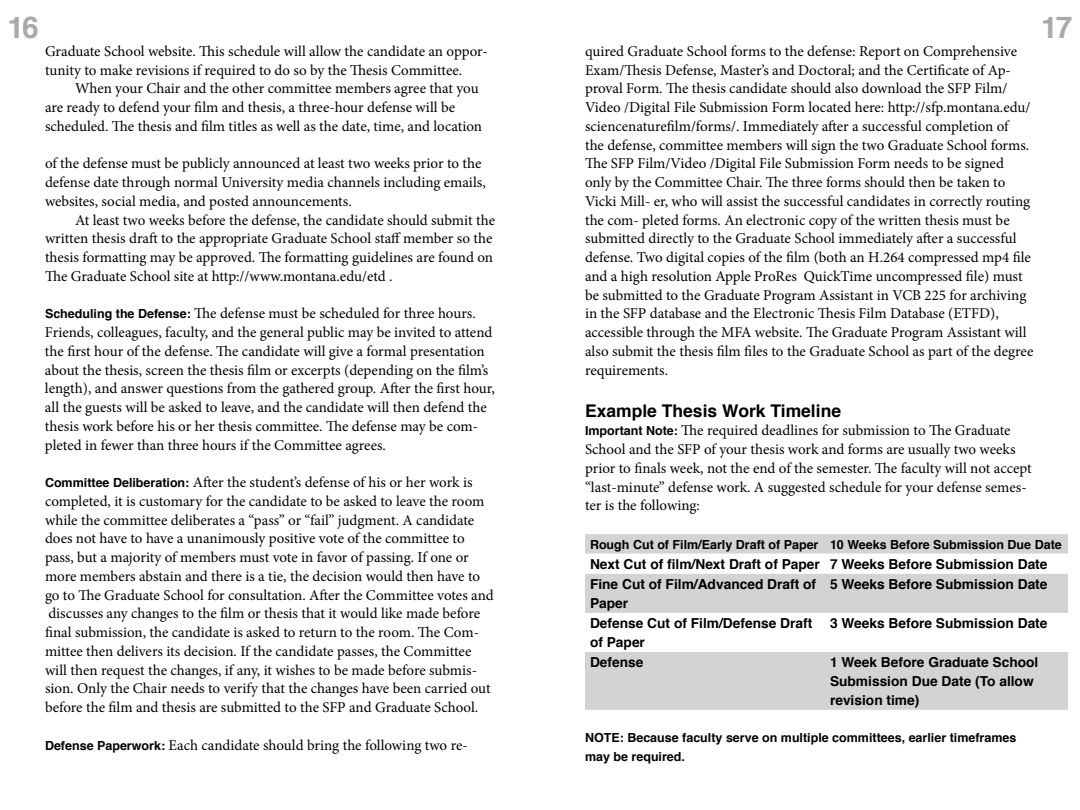
<style>
.page{position:relative;width:1080px;height:810px;background:#fff}
.page>*{position:absolute;margin:0;border:0;box-sizing:border-box;transform-origin:0 0}
.t1{font:700 30px "Helvetica";color:#a7a9ac}
.t2{font:700 17.5px "Helvetica";color:#000}
.t3{font:15px/18.8px "Minion Pro";letter-spacing:-.005em;color:#000}
.t4{font:700 13.75px/18.8px "Helvetica";color:#000}
.t5{font:700 12.5px/18.8px "Helvetica";color:#000}
.s1{font-family:"Helvetica";font-weight:700;font-size:12.5px}
</style>
<div class="page">
<svg style="left:585px;top:534px;width:483px;height:176px;fill:#d1d3d4"></svg>
<h1 class="t1" style="left:7px;top:3px;width:33px">16</h1>
<h1 class="t1" style="left:1041px;top:3px;width:33px">17</h1>
<p class="t3" style="left:45px;top:42px;width:444px">Graduate School website. This schedule will allow the candidate an oppor&shy;tunity to make revisions if required to do so by the Thesis Committee.</p>
<p class="t3" style="left:45px;top:79px;width:439px;text-indent:30px">When your Chair and the other committee members agree that you are ready to defend your film and thesis, a three-hour defense will be scheduled. The thesis and film titles as well as the date, time, and location</p>
<p class="t3" style="left:45px;top:154px;width:442px">of the defense must be publicly announced at least two weeks prior to the defense date through normal University media channels including emails, websites, social media, and posted announcements.</p>
<p class="t3" style="left:45px;top:211px;width:452px;text-indent:30px">At least two weeks before the defense, the candidate should submit the written thesis draft to the appropriate Graduate School staff member so the thesis formatting may be approved. The formatting guidelines are found on The Graduate School site at http://www.montana.edu/etd .</p>
<p class="t3" style="left:45px;top:304px;width:451px"><span class="s1">Scheduling the Defense:</span> The defense must be scheduled for three hours.<br>Friends, colleagues, faculty, and the general public may be invited to attend the first hour of the defense. The candidate will give a formal presentation about the thesis, screen the thesis film or excerpts (depending on the film’s length), and answer questions from the gathered group. After the first hour, all the guests will be asked to leave, and the candidate will then defend the thesis work before his or her thesis committee. The defense may be com&shy;pleted in fewer than three hours if the Committee agrees.</p>
<p class="t3" style="left:45px;top:473px;width:450px"><span class="s1">Committee Deliberation:</span> After the student’s defense of his or her work is completed, it is customary for the candidate to be asked to leave the room while the committee deliberates a “pass” or “fail” judgment. A candidate does not have to have a unanimously positive vote of the committee to pass, but a majority of members must vote in favor of passing. If one or more members abstain and there is a tie, the decision would then have to go to The Graduate School for consultation. After the Committee votes and discusses any changes to the film or thesis that it would like made before final submission, the candidate is asked to return to the room. The Com&shy;mittee then delivers its decision. If the candidate passes, the Committee will then request the changes, if any, it wishes to be made before submis&shy;sion. Only the Chair needs to verify that the changes have been carried out before the film and thesis are submitted to the SFP and Graduate School.</p>
<p class="t3" style="left:45px;top:736px;width:424px"><span class="s1">Defense Paperwork:</span> Each candidate should bring the following two re-</p>
<p class="t3" style="left:585px;top:42px;width:450px">quired Graduate School forms to the defense: Report on Comprehensive Exam/Thesis Defense, Master’s and Doctoral; and the Certificate of Ap&shy;proval Form. The thesis candidate should also download the SFP Film/ Video /Digital File Submission Form located here: http://sfp.montana.edu/ sciencenaturefilm/forms/. Immediately after a successful completion of<br>the defense, committee members will sign the two Graduate School forms.<br>The SFP Film/Video /Digital File Submission Form needs to be signed only by the Committee Chair. The three forms should then be taken to Vicki Mill- er, who will assist the successful candidates in correctly routing the com- pleted forms. An electronic copy of the written thesis must be submitted directly to the Graduate School immediately after a successful defense. Two digital copies of the film (both an H.264 compressed mp4 file and a high resolution Apple ProRes QuickTime uncompressed file) must be submitted to the Graduate Program Assistant in VCB 225 for archiving in the SFP database and the Electronic Thesis Film Database (ETFD), accessible through the MFA website. The Graduate Program Assistant will also submit the thesis film files to the Graduate School as part of the degree requirements.</p>
<p class="t2" style="left:585px;top:396px;width:258px">Example Thesis Work Timeline</p>
<p class="t3" style="left:585px;top:421px;width:448px"><span class="s1">Important Note:</span> The required deadlines for submission to The Graduate School and the SFP of your thesis work and forms are usually two weeks prior to finals week, not the end of the semester. The faculty will not accept “last-minute” defense work. A suggested schedule for your defense semes&shy;ter is the following:</p>
<p class="t5" style="left:590px;top:535px;width:473px">Rough Cut of Film/Early Draft of Paper 10 Weeks Before Submission Due Date</p>
<p class="t4" style="left:590px;top:554px;width:459px;line-height:20.2px">Next Cut of film/Next Draft of Paper 7 Weeks Before Submission Date<br>Fine Cut of Film/Advanced Draft of</p>
<p class="t4" style="left:590px;top:594px;width:40px">Paper</p>
<p class="t4" style="left:830px;top:575px;width:219px">5 Weeks Before Submission Date</p>
<p class="t4" style="left:590px;top:614px;width:224px">Defense Cut of Film/Defense Draft of Paper</p>
<p class="t4" style="left:830px;top:614px;width:219px">3 Weeks Before Submission Date</p>
<p class="t4" style="left:590px;top:653px;width:55px">Defense</p>
<p class="t4" style="left:830px;top:653px;width:210px">1 Week Before Graduate School<br>Submission Due Date (To allow revision time)</p>
<p class="t5" style="left:585px;top:729px;width:433px">NOTE: Because faculty serve on multiple committees, earlier timeframes may be required.</p>
</div>
